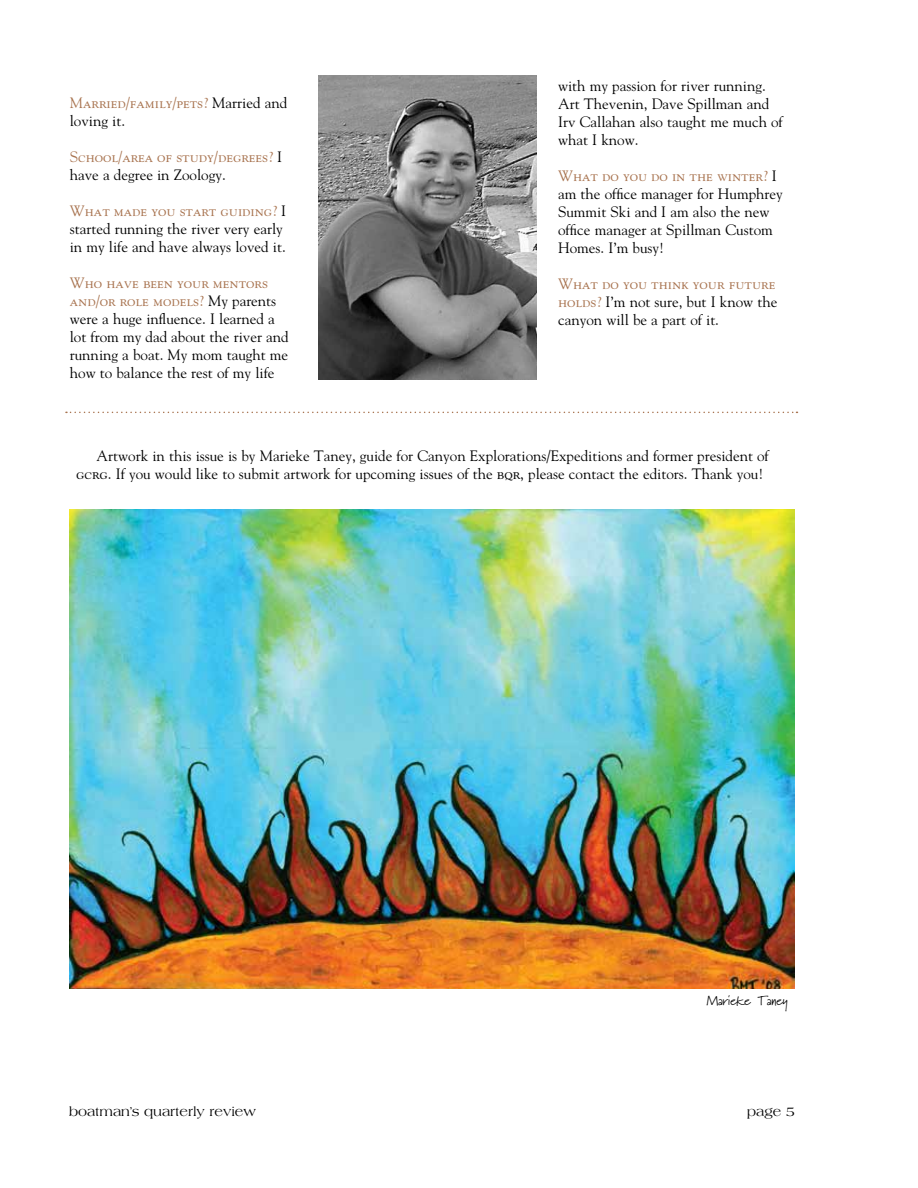
<style>
.page{position:relative;width:918px;height:1188px;background:#fff}
.page>*{position:absolute;margin:0;border:0;box-sizing:border-box;transform-origin:0 0}
.t1{font:15px/18px "Goudy";color:#000}
.t2{font:15px/18px "Goudy SC";color:#a8734f}
.t3{font:13.5px "Americana";color:#000}
.t4{font:13.5px "Marydale";color:#000}
.s1{font-family:"Goudy";color:#000}
.s2{font-family:"Goudy SC";color:#a8734f}
.s3{font-family:"Goudy SC"}
</style>
<div class="page">
<img style="left:319px;top:76px;width:218px;height:304px">
<img style="left:70px;top:509px;width:725px;height:480px">
<svg style="left:66px;top:412px;width:732px;height:1px"></svg>
<p class="t2" style="left:70px;top:94px;width:219px">Married/family/pets? <span class="s1">Married and</span></p>
<p class="t1" style="left:70px;top:111px;width:57px">loving it.</p>
<p class="t2" style="left:70px;top:148px;width:214px">School/area of study/degrees? <span class="s1">I</span></p>
<p class="t1" style="left:70px;top:165px;width:158px">have a degree in Zoology.</p>
<p class="t2" style="left:70px;top:202px;width:218px">What made you start guiding? <span class="s1">I</span></p>
<p class="t1" style="left:70px;top:219px;width:217px">started running the river very early in my life and have always loved it.</p>
<p class="t2" style="left:70px;top:274px;width:208px">Who have been your mentors and/or role models? <span class="s1">My parents</span></p>
<p class="t1" style="left:70px;top:309px;width:220px">were a huge influence. I learned a lot from my dad about the river and running a boat. My mom taught me how to balance the rest of my life</p>
<p class="t1" style="left:558px;top:76px;width:226px">with my passion for river running.<br>Art Thevenin, Dave Spillman and<br>Irv Callahan also taught me much of what I know.</p>
<p class="t2" style="left:558px;top:166px;width:220px">What do you do in the winter? <span class="s1">I</span></p>
<p class="t1" style="left:558px;top:184px;width:226px">am the office manager for Humphrey<br>Summit Ski and I am also the new office manager at Spillman Custom<br>Homes. I’m busy!</p>
<p class="t2" style="left:558px;top:274px;width:219px">What do you think your future</p>
<p class="t1" style="left:558px;top:292px;width:221px"><span class="s2">holds?</span> I’m not sure, but I know the canyon will be a part of it.</p>
<p class="t1" style="left:76px;top:446px;width:694px;text-indent:20px">Artwork in this issue is by Marieke Taney, guide for Canyon Explorations/Expeditions and former president of <span class="s3">gcrg</span>. If you would like to submit artwork for upcoming issues of the <span class="s3">bqr</span>, please contact the editors. Thank you!</p>
<p class="t4" style="left:707px;top:992px;width:83px">Marieke Taney</p>
<p class="t3" style="left:69px;top:1104px;width:188px">boatman’s quarterly review</p>
<p class="t3" style="left:747px;top:1104px;width:49px">page 5</p>
</div>
